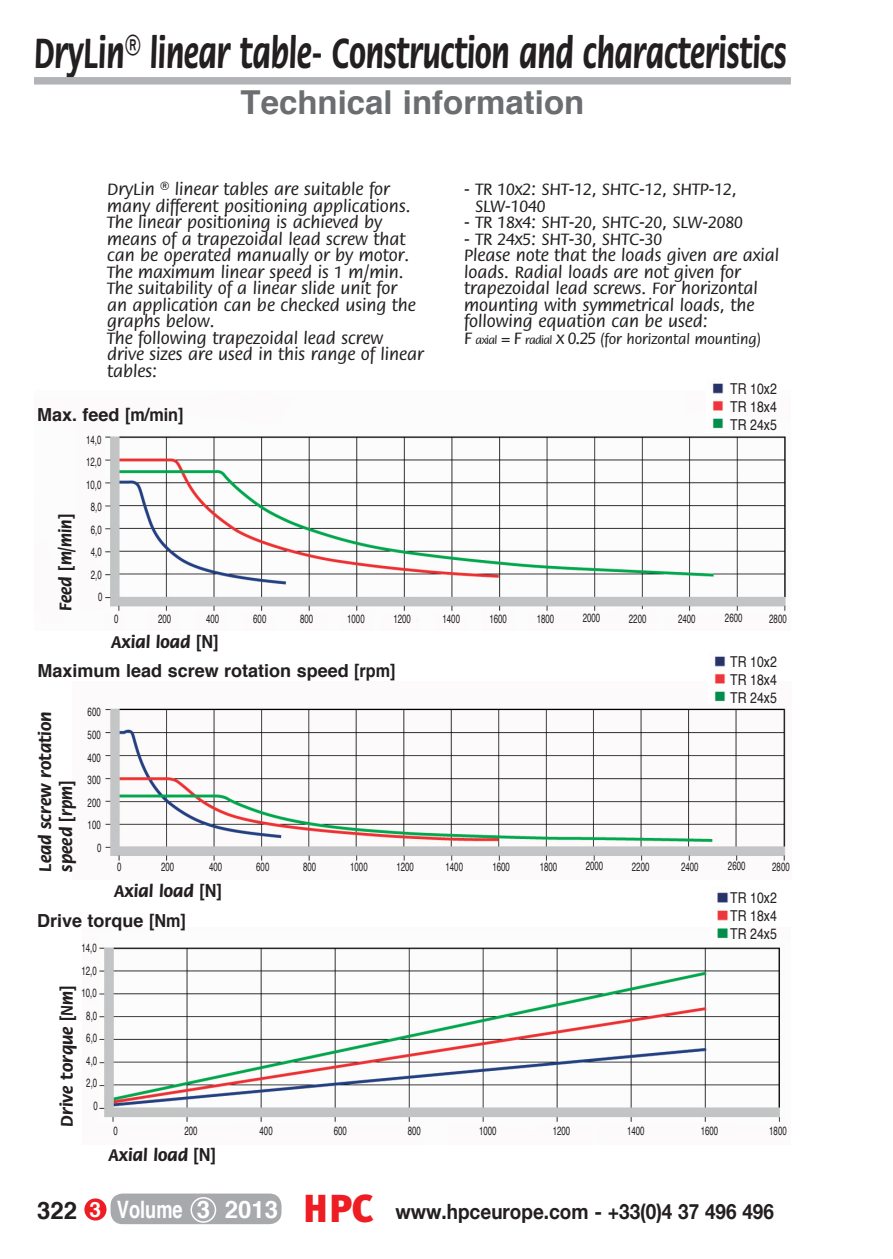
<style>
.page{position:relative;width:893px;height:1259px;background:#fff}
.page>*{position:absolute;margin:0;border:0;box-sizing:border-box;transform-origin:0 0}
.t1{font:700 45px "Flora";color:#231f20;scale:.7 1}
.t2{font:700 33px "Helvetica";color:#6c6d70}
.t3{font:700 21px "Helvetica Neue";color:#231f20;scale:.9 1}
.t4{font:500 18px/16.5px "Flora";color:#231f20}
.t5{font:700 18px/21px "Flora";color:#231f20}
.t6{font:700 18px "Helvetica";color:#231f20}
.t7{font:condensed 15px/18px "Helvetica";color:#231f20;text-align:justify}
.t8{font:500 15px "Flora";color:#231f20}
.t9{font:condensed 12px/22.5px "Helvetica";color:#231f20;text-align:right;scale:.8 1}
.s1{font-size:18px}
.s2{font-size:12px}
.s3{font-family:"Helvetica"}
.s4{font-family:"Helvetica";font-size:24px}
.s5{font-family:"Helvetica";color:#fff}
.s6{font-family:"Helvetica";font-size:24px;color:#fff}
.s7{font-family:"Meta Plus";font-weight:900;font-size:39px;color:#ee1d23}
</style>
<div class="page">
<div style="left:111px;top:1193px;width:170px;height:31px;background:#a8a9ad;border-radius:12px"></div>
<div style="left:84px;top:1198px;width:23px;height:22px;background:#ee1d23;border-radius:50%"></div>
<div style="left:190px;top:1197px;width:26px;height:25px;border:2px solid #fff;border-radius:50%"></div>
<div style="left:34px;top:77px;width:757px;height:8px;background:#b2b3b7"></div>
<img style="left:105px;top:436px;width:681px;height:176px">
<img style="left:105px;top:708px;width:681px;height:158px">
<img style="left:99px;top:947px;width:681px;height:175px">
<img style="left:712px;top:383px;width:12px;height:46px">
<img style="left:714px;top:656px;width:12px;height:46px">
<img style="left:717px;top:892px;width:11px;height:47px">
<p class="t1" style="left:34px;top:29px;width:1077px">DryLin® linear table- Construction and characteristics</p>
<p class="t2" style="left:241px;top:76px;width:345px">Technical information</p>
<p class="t4" style="left:107px;top:182px;width:318px">DryLin ® linear tables are suitable for many different positioning applications.<br>The linear positioning is achieved by means of a trapezoidal lead screw that can be operated manually or by motor.<br>The maximum linear speed is 1 m/min.<br>The suitability of a linear slide unit for<br>an application can be checked using the graphs below.<br>The following trapezoidal lead screw drive sizes are used in this range of linear tables:</p>
<p class="t4" style="left:475px;top:182px;width:263px;text-indent:-11px">- TR 10x2: SHT-12, SHTC-12, SHTP-12,<br>SLW-1040</p>
<p class="t4" style="left:464px;top:215px;width:280px">- TR 18x4: SHT-20, SHTC-20, SLW-2080</p>
<p class="t4" style="left:464px;top:231px;width:316px">- TR 24x5: SHT-30, SHTC-30<br>Please note that the loads given are axial loads. Radial loads are not given for trapezoidal lead screws. For horizontal mounting with symmetrical loads, the following equation can be used:</p>
<p class="t8" style="left:464px;top:331px;width:299px"><span class="s1">F</span> <span class="s2">axial</span> <span class="s1">= F</span> <span class="s2">radial</span> <span class="s1">x 0.25</span> (for horizontal mounting)</p>
<p class="t6" style="left:37px;top:400px;width:148px">Max. feed [m/min]</p>
<p class="t5" style="left:55px;top:611px;width:99px;rotate:-90deg">Feed <span class="s3">[</span>m/min<span class="s3">]</span></p>
<p class="t9" style="left:86px;top:428px;width:22px">14,0<br>12,0<br>10,0<br>8,0<br>6,0<br>4,0<br>2,0<br>0</p>
<p class="t7" style="left:730px;top:379px;width:48px">TR 10x2<br>TR 18x4<br>TR 24x5</p>
<p class="t9" style="left:114px;top:607px;width:7px">0</p>
<p class="t9" style="left:158px;top:607px;width:18px">200</p>
<p class="t9" style="left:206px;top:607px;width:18px">400</p>
<p class="t9" style="left:253px;top:607px;width:18px">600</p>
<p class="t9" style="left:300px;top:607px;width:18px">800</p>
<p class="t9" style="left:347px;top:607px;width:23px">1000</p>
<p class="t9" style="left:393px;top:607px;width:23px">1200</p>
<p class="t9" style="left:443px;top:607px;width:23px">1400</p>
<p class="t9" style="left:489px;top:607px;width:23px">1600</p>
<p class="t9" style="left:537px;top:607px;width:23px">1800</p>
<p class="t9" style="left:583px;top:606px;width:23px">2000</p>
<p class="t9" style="left:629px;top:607px;width:23px">2200</p>
<p class="t9" style="left:678px;top:607px;width:23px">2400</p>
<p class="t9" style="left:725px;top:606px;width:23px">2600</p>
<p class="t9" style="left:769px;top:607px;width:23px">2800</p>
<p class="t5" style="left:111px;top:632px;width:109px">Axial load <span class="s3">[N]</span></p>
<p class="t6" style="left:38px;top:656px;width:359px">Maximum lead screw rotation speed [rpm]</p>
<p class="t7" style="left:730px;top:652px;width:48px">TR 10x2<br>TR 18x4<br>TR 24x5</p>
<p class="t9" style="left:88px;top:700px;width:19px">600<br>500<br>400<br>300<br>200<br>100<br>0</p>
<p class="t5" style="left:35px;top:872px;width:162px;rotate:-90deg">Lead screw rotation speed <span class="s3">[</span>rpm<span class="s3">]</span></p>
<p class="t9" style="left:117px;top:855px;width:7px">0</p>
<p class="t9" style="left:161px;top:855px;width:18px">200</p>
<p class="t9" style="left:209px;top:855px;width:18px">400</p>
<p class="t9" style="left:256px;top:855px;width:18px">600</p>
<p class="t9" style="left:303px;top:855px;width:18px">800</p>
<p class="t9" style="left:350px;top:855px;width:23px">1000</p>
<p class="t9" style="left:396px;top:855px;width:23px">1200</p>
<p class="t9" style="left:446px;top:855px;width:23px">1400</p>
<p class="t9" style="left:492px;top:855px;width:23px">1600</p>
<p class="t9" style="left:540px;top:855px;width:23px">1800</p>
<p class="t9" style="left:586px;top:854px;width:23px">2000</p>
<p class="t9" style="left:632px;top:855px;width:23px">2200</p>
<p class="t9" style="left:681px;top:855px;width:23px">2400</p>
<p class="t9" style="left:728px;top:854px;width:23px">2600</p>
<p class="t9" style="left:772px;top:855px;width:23px">2800</p>
<p class="t5" style="left:114px;top:881px;width:109px">Axial load <span class="s3">[N]</span></p>
<p class="t7" style="left:730px;top:888px;width:48px">TR 10x2<br>TR 18x4<br>TR 24x5</p>
<p class="t6" style="left:37px;top:906px;width:150px">Drive torque [Nm]</p>
<p class="t9" style="left:81px;top:936px;width:22px">14,0<br>12,0<br>10,0<br>8,0<br>6,0<br>4,0<br>2,0<br>0</p>
<p class="t5" style="left:57px;top:1126px;width:143px;rotate:-90deg">Drive torque <span class="s3">[</span>Nm<span class="s3">]</span></p>
<p class="t9" style="left:114px;top:1119px;width:7px">0</p>
<p class="t9" style="left:184px;top:1119px;width:18px">200</p>
<p class="t9" style="left:260px;top:1119px;width:18px">400</p>
<p class="t9" style="left:334px;top:1119px;width:18px">600</p>
<p class="t9" style="left:408px;top:1119px;width:18px">800</p>
<p class="t9" style="left:479px;top:1119px;width:23px">1000</p>
<p class="t9" style="left:553px;top:1119px;width:23px">1200</p>
<p class="t9" style="left:627px;top:1119px;width:23px">1400</p>
<p class="t9" style="left:701px;top:1119px;width:23px">1600</p>
<p class="t9" style="left:769px;top:1119px;width:23px">1800</p>
<p class="t5" style="left:109px;top:1145px;width:109px">Axial load <span class="s3">[N]</span></p>
<p class="t3" style="left:37px;top:1195px;width:820px"><span class="s4">322</span> <span class="s5">3</span> <span class="s6">Volume 3 2013</span> <span class="s7">HPC</span> www.hpceurope.com - +33(0)4 37 496 496</p>
</div>
